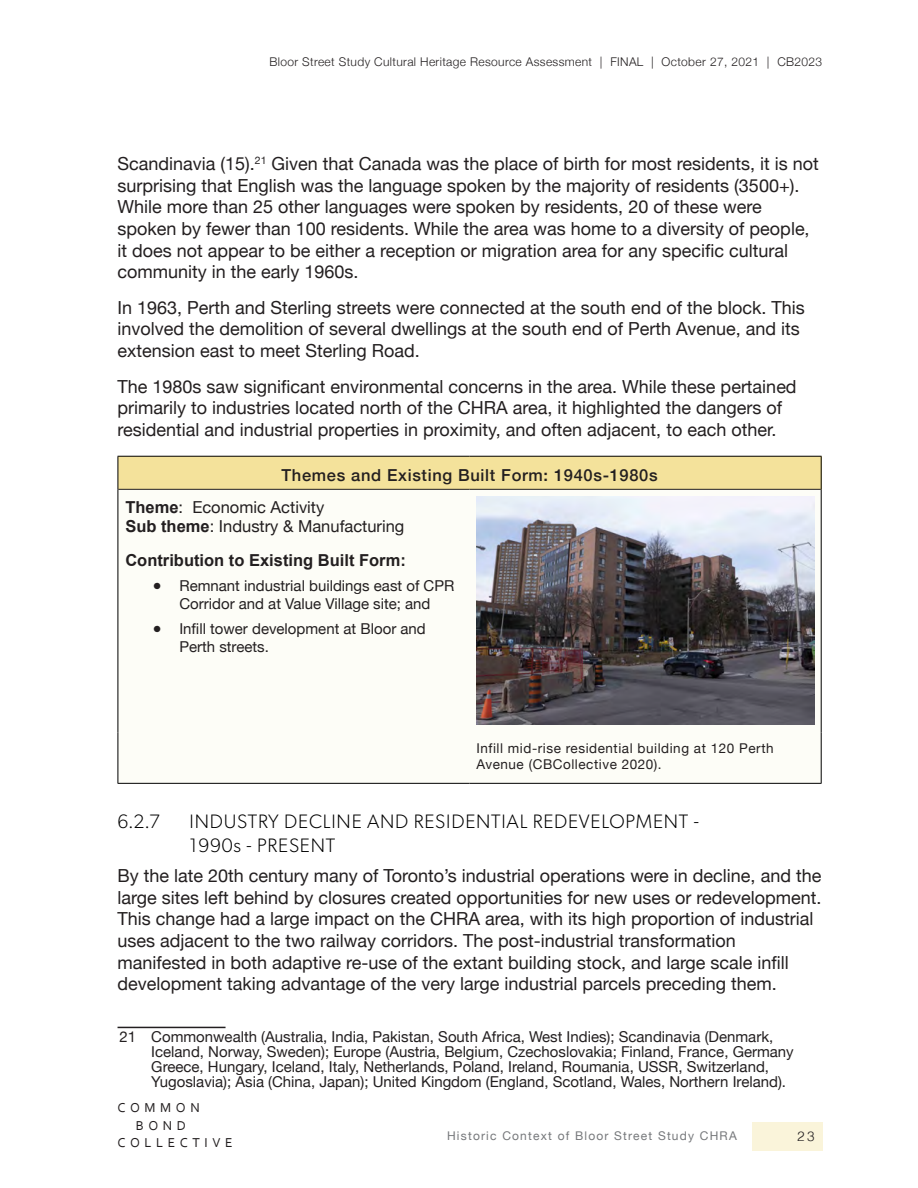
<style>
.page{position:relative;width:918px;height:1188px;background:#fff}
.page>*{position:absolute;margin:0;border:0;box-sizing:border-box;transform-origin:0 0}
.H3_Num{font:300 19.5px/23.4px "Gibson";letter-spacing:.04em;color:#000}
.Normal_12pt{font:18px/21.6px "Helvetica Neue";color:#231f20}
.t1{font:16.5px/19.8px "Helvetica Neue";color:#231f20}
.Table_Header{font:500 16.5px "Helvetica Neue";letter-spacing:.04em;color:#231f20}
.t2{font:700 16.5px "Arial";color:#231f20}
.Footnotes{font:15px/15px "Helvetica Neue";color:#231f20}
.Table_Caption{font:13.5px/16.2px "Helvetica Neue";letter-spacing:.04em;color:#231f20}
.t3{font:13.5px "Corbel";letter-spacing:.34em;color:#211d1e}
.t4{font:300 13.5px "Helvetica";color:#231f20}
.t5{font:300 12px "Helvetica Neue";letter-spacing:.03em;color:#231f20}
.t6{font:12px "Helvetica Neue";letter-spacing:.1em;color:#76787b}
.s1{font-family:"Arial";font-weight:700}
</style>
<div class="page">
<div style="left:752px;top:1122px;width:70px;height:29px;background:#faf4da"></div>
<div style="left:118px;top:456px;width:703px;height:33px;background:#f4e29b"></div>
<svg style="left:119px;top:490px;width:702px;height:293px"></svg>
<hr style="left:118px;top:489px;width:1px;height:244px;background:#000">
<hr style="left:821px;top:489px;width:1px;height:244px;background:#000">
<hr style="left:118px;top:733px;width:1px;height:50px;background:#000">
<hr style="left:821px;top:733px;width:1px;height:50px;background:#000">
<hr style="left:118px;top:783px;width:352px;height:1px;background:#000">
<hr style="left:470px;top:783px;width:352px;height:1px;background:#000">
<hr style="left:118px;top:456px;width:352px;height:1px;background:#000">
<hr style="left:118px;top:457px;width:1px;height:32px;background:#000">
<hr style="left:470px;top:456px;width:352px;height:1px;background:#000">
<hr style="left:821px;top:457px;width:1px;height:32px;background:#000">
<hr style="left:118px;top:489px;width:352px;height:1px;background:#231f20">
<hr style="left:470px;top:489px;width:351px;height:1px;background:#231f20">
<img style="left:476px;top:496px;width:338px;height:228px">
<hr style="left:118px;top:1027px;width:108px;height:1px;background:#231f20">
<p class="t5" style="left:269px;top:52px;width:554px">Bloor Street Study Cultural Heritage Resource Assessment | FINAL | October 27, 2021 | CB2023</p>
<p class="Normal_12pt" style="left:118px;top:154px;width:703px">Scandinavia (15).<sup>21</sup> Given that Canada was the place of birth for most residents, it is not surprising that English was the language spoken by the majority of residents (3500+).<br>While more than 25 other languages were spoken by residents, 20 of these were spoken by fewer than 100 residents. While the area was home to a diversity of people, it does not appear to be either a reception or migration area for any specific cultural community in the early 1960s.</p>
<p class="Normal_12pt" style="left:118px;top:298px;width:689px">In 1963, Perth and Sterling streets were connected at the south end of the block. This involved the demolition of several dwellings at the south end of Perth Avenue, and its extension east to meet Sterling Road.</p>
<p class="Normal_12pt" style="left:118px;top:376px;width:681px">The 1980s saw significant environmental concerns in the area. While these pertained primarily to industries located north of the CHRA area, it highlighted the dangers of residential and industrial properties in proximity, and often adjacent, to each other.</p>
<p class="Table_Header" style="left:281px;top:462px;width:378px">Themes and Existing Built Form: 1940s-1980s</p>
<p class="t1" style="left:125px;top:498px;width:281px"><span class="s1">Theme</span>: Economic Activity<br><span class="s1">Sub theme</span>: Industry &amp; Manufacturing</p>
<p class="t2" style="left:125px;top:549px;width:282px">Contribution to Existing Built Form:</p>
<p class="Footnotes" style="left:152px;top:577px;width:304px;line-height:18px;text-align:center">● Remnant industrial buildings east of CPR<br>Corridor and at Value Village site; and</p>
<p class="Footnotes" style="left:179px;top:620px;width:248px;line-height:18px;text-indent:-27px">● Infill tower development at Bloor and<br>Perth streets.</p>
<p class="Table_Caption" style="left:476px;top:741px;width:299px">Infill mid-rise residential building at 120 Perth<br>Avenue (CBCollective 2020).</p>
<h3 class="H3_Num" style="left:118px;top:809px;width:44px">6.2.7</h3>
<h3 class="H3_Num" style="left:190px;top:809px;width:511px">INDUSTRY DECLINE AND RESIDENTIAL REDEVELOPMENT -<br>1990s - PRESENT</h3>
<p class="Normal_12pt" style="left:118px;top:866px;width:705px">By the late 20th century many of Toronto’s industrial operations were in decline, and the large sites left behind by closures created opportunities for new uses or redevelopment.<br>This change had a large impact on the CHRA area, with its high proportion of industrial uses adjacent to the two railway corridors. The post-industrial transformation manifested in both adaptive re-use of the extant building stock, and large scale infill development taking advantage of the very large industrial parcels preceding them.</p>
<p class="Footnotes" style="left:151px;top:1030px;width:644px;text-indent:-32px">21 Commonwealth (Australia, India, Pakistan, South Africa, West Indies); Scandinavia (Denmark, Iceland, Norway, Sweden); Europe (Austria, Belgium, Czechoslovakia; Finland, France, Germany Greece, Hungary, Iceland, Italy, Netherlands, Poland, Ireland, Roumania, USSR, Switzerland, Yugoslavia); Asia (China, Japan); United Kingdom (England, Scotland, Wales, Northern Ireland).</p>
<p class="t3" style="left:118px;top:1099px;width:84px">COMMON</p>
<p class="t3" style="left:136px;top:1117px;width:52px">BOND</p>
<p class="t3" style="left:118px;top:1134px;width:117px">COLLECTIVE</p>
<p class="t6" style="left:447px;top:1127px;width:291px">Historic Context of Bloor Street Study CHRA</p>
<p class="t4" style="left:797px;top:1124px;width:19px">23</p>
</div>
